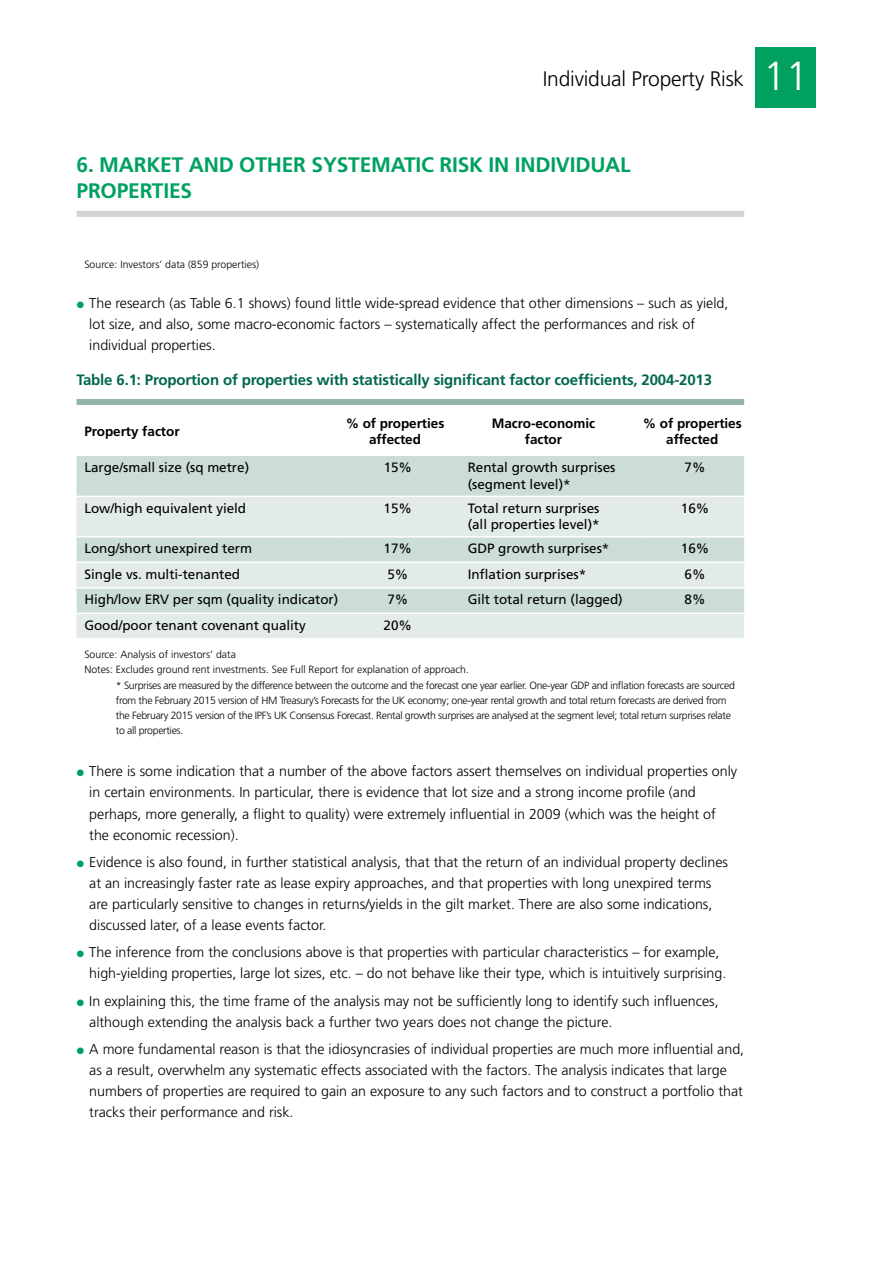
<style>
.page{position:relative;width:893px;height:1263px;background:#fff}
.page>*{position:absolute;margin:0;border:0;box-sizing:border-box;transform-origin:0 0}
.t1{font:700 21px "Frutiger";letter-spacing:-.01em;color:#00a160}
.t2{font:300 21px "Frutiger";letter-spacing:-.01em;color:#000}
.t3{font:700 15px "Frutiger";letter-spacing:-.01em;color:#00674e}
.t4{font:300 14.25px/21px "Frutiger";color:#000}
.t5{font:13.5px/16.2px "Frutiger";letter-spacing:-.005em;color:#000}
.t6{font:700 13.5px/16.2px "Frutiger";letter-spacing:-.005em;color:#000;text-align:center}
.t7{font:300 10.5px/15px "Frutiger";letter-spacing:-.03em;color:#000}
.t8{font:300 10.5px/15px "Frutiger";color:#000}
.s1{font-size:40.5px;color:#fff}
</style>
<div class="page">
<div style="left:755px;top:47px;width:61px;height:61px;background:#00a160"></div>
<div style="left:77px;top:211px;width:667px;height:6px;background:#d1d3d4"></div>
<div style="left:77px;top:399px;width:667px;height:6px;background:#91b5a8"></div>
<div style="left:77px;top:456px;width:667px;height:40px;background:#ccddd6"></div>
<svg style="left:77px;top:497px;width:667px;height:141px;background:#dae6e1"></svg>
<hr style="left:77px;top:536px;width:267px;height:1px;background:#fff">
<hr style="left:344px;top:536px;width:102px;height:1px;background:#fff">
<hr style="left:446px;top:536px;width:194px;height:1px;background:#fff">
<hr style="left:640px;top:536px;width:104px;height:1px;background:#fff">
<hr style="left:77px;top:561px;width:267px;height:2px;background:#fff">
<hr style="left:344px;top:561px;width:102px;height:2px;background:#fff">
<hr style="left:446px;top:561px;width:194px;height:2px;background:#fff">
<hr style="left:640px;top:561px;width:104px;height:2px;background:#fff">
<hr style="left:77px;top:587px;width:267px;height:1px;background:#fff">
<hr style="left:344px;top:587px;width:102px;height:1px;background:#fff">
<hr style="left:446px;top:587px;width:194px;height:1px;background:#fff">
<hr style="left:640px;top:587px;width:104px;height:1px;background:#fff">
<hr style="left:77px;top:613px;width:267px;height:1px;background:#fff">
<hr style="left:344px;top:613px;width:102px;height:1px;background:#fff">
<hr style="left:446px;top:613px;width:194px;height:1px;background:#fff">
<hr style="left:640px;top:613px;width:104px;height:1px;background:#fff">
<h1 class="t2" style="left:543px;top:66px;width:267px">Individual Property Risk <span class="s1">11</span></h1>
<h1 class="t1" style="left:77px;top:152px;width:39px">6. Mar</h1>
<h1 class="t1" style="left:146px;top:152px;width:437px">ket and oth er systematic ri sk in individua</h1>
<h1 class="t1" style="left:620px;top:152px;width:12px">l</h1>
<h1 class="t1" style="left:77px;top:178px;width:117px">properties</h1>
<p class="t8" style="left:84px;top:257px;width:176px">Source: Investors’ data (859 properties)</p>
<p class="t4" style="left:89px;top:293px;width:641px">The research (as Table 6.1 shows) found little wide-spread evidence that other dimensions – such as yield, lot size, and also, some macro-economic factors – systematically affect the performances and risk of individual properties.</p>
<p class="t3" style="left:77px;top:371px;width:637px">Table 6.1: Proportion of properties with statistically significant factor coefficients, 2004-2013</p>
<p class="t6" style="left:84px;top:423px;width:97px">Property factor</p>
<p class="t6" style="left:346px;top:415px;width:100px">% of properties affected</p>
<p class="t6" style="left:492px;top:415px;width:105px">Macro-economic factor</p>
<p class="t6" style="left:643px;top:415px;width:100px">% of properties affected</p>
<p class="t5" style="left:84px;top:460px;width:166px">Large/small size (sq metre)</p>
<p class="t5" style="left:384px;top:460px;width:30px">15%</p>
<p class="t5" style="left:468px;top:460px;width:149px">Rental growth surprises (segment level)*</p>
<p class="t5" style="left:685px;top:460px;width:22px">7%</p>
<p class="t5" style="left:84px;top:500px;width:163px">Low/high equivalent yield</p>
<p class="t5" style="left:384px;top:500px;width:30px">15%</p>
<p class="t5" style="left:468px;top:500px;width:133px">Total return surprises (all properties level)*</p>
<p class="t5" style="left:681px;top:500px;width:30px">16%</p>
<p class="t5" style="left:84px;top:540px;width:169px">Long/short unexpired term</p>
<p class="t5" style="left:384px;top:540px;width:30px">17%</p>
<p class="t5" style="left:468px;top:540px;width:143px">GDP growth surprises*</p>
<p class="t5" style="left:681px;top:540px;width:30px">16%</p>
<p class="t5" style="left:84px;top:566px;width:157px">Single vs. multi-tenanted</p>
<p class="t5" style="left:387px;top:566px;width:22px">5%</p>
<p class="t5" style="left:468px;top:566px;width:120px">Inflation surprises*</p>
<p class="t5" style="left:685px;top:566px;width:22px">6%</p>
<p class="t5" style="left:84px;top:592px;width:255px">High/low ERV per sqm (quality indicator)</p>
<p class="t5" style="left:387px;top:592px;width:22px">7%</p>
<p class="t5" style="left:468px;top:592px;width:157px">Gilt total return (lagged)</p>
<p class="t5" style="left:685px;top:592px;width:22px">8%</p>
<p class="t5" style="left:84px;top:617px;width:223px">Good/poor tenant covenant quality</p>
<p class="t5" style="left:384px;top:617px;width:30px">20%</p>
<p class="t8" style="left:84px;top:647px;width:386px">Source: Analysis of investors’ data<br>Notes: Excludes ground rent investments. See Full Report for explanation of approach.</p>
<p class="t7" style="left:116px;top:678px;width:620px">* Surprises are measured by the difference between the outcome and the forecast one year earlier. One-year GDP and inflation forecasts are sourced from the February 2015 version of HM Treasury’s Forecasts for the UK economy; one-year rental growth and total return forecasts are derived from the February 2015 version of the IPF’s UK Consensus Forecast. Rental growth surprises are analysed at the segment level; total return surprises relate to all properties.</p>
<p class="t4" style="left:89px;top:761px;width:649px">There is some indication that a number of the above factors assert themselves on individual properties only in certain environments. In particular, there is evidence that lot size and a strong income profile (and perhaps, more generally, a flight to quality) were extremely influential in 2009 (which was the height of the economic recession).</p>
<p class="t4" style="left:89px;top:852px;width:640px">Evidence is also found, in further statistical analysis, that that the return of an individual property declines at an increasingly faster rate as lease expiry approaches, and that properties with long unexpired terms are particularly sensitive to changes in returns/yields in the gilt market. There are also some indications, discussed later, of a lease events factor.</p>
<p class="t4" style="left:89px;top:942px;width:639px">The inference from the conclusions above is that properties with particular characteristics – for example, high-yielding properties, large lot sizes, etc. – do not behave like their type, which is intuitively surprising.</p>
<p class="t4" style="left:89px;top:990px;width:631px">In explaining this, the time frame of the analysis may not be sufficiently long to identify such influences, although extending the analysis back a further two years does not change the picture.</p>
<p class="t4" style="left:89px;top:1039px;width:656px">A more fundamental reason is that the idiosyncrasies of individual properties are much more influential and, as a result, overwhelm any systematic effects associated with the factors. The analysis indicates that large numbers of properties are required to gain an exposure to any such factors and to construct a portfolio that tracks their performance and risk.</p>
</div>
